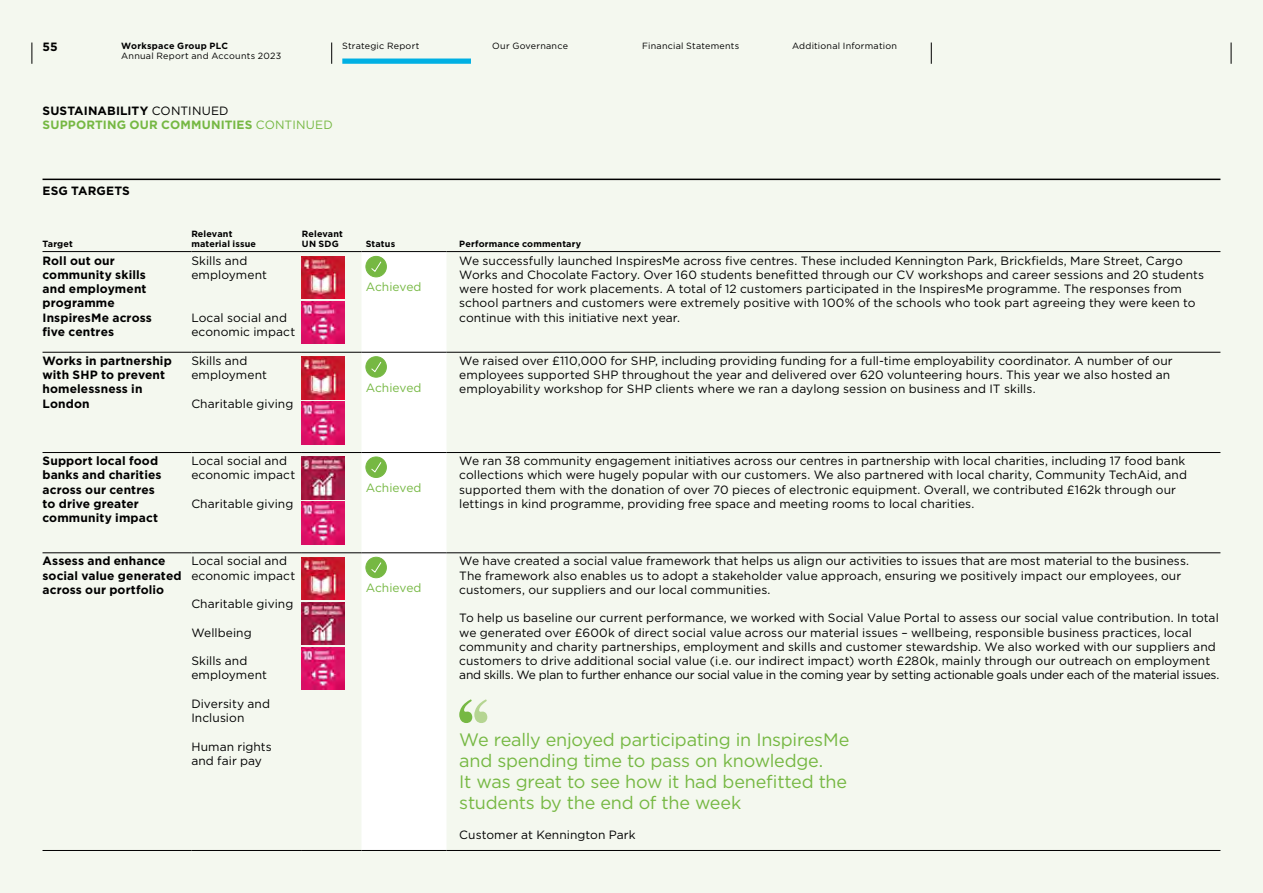
<style>
.page{position:relative;width:1263px;height:893px;background:#f4f8ef}
.page>*{position:absolute;margin:0;border:0;box-sizing:border-box;transform-origin:0 0}
.t1{font:18px/21px "Gotham";letter-spacing:-.015em;color:#76b843}
.t2{font:12px/14.2px "Gotham";letter-spacing:.005em;color:#000}
.t3{font:700 12px/14.2px "Gotham";letter-spacing:.01em;color:#000}
.t4{font:700 12px/14.2px "Gotham";letter-spacing:.015em;color:#76b843}
.t5{font:12px "Gotham";letter-spacing:.005em;color:#76b843}
.t6{font:9px "Gotham";letter-spacing:.025em;color:#000}
.t7{font:700 9px/10.5px "Gotham";letter-spacing:.02em;color:#000}
.s1{color:#000}
.s2{font-weight:400;color:#000}
.s3{font-weight:400}
</style>
<div class="page">
<hr style="left:43px;top:179px;width:1177px;height:1px;background:#000">
<div style="left:361px;top:252px;width:85px;height:597px;background:#fff"></div>
<hr style="left:43px;top:251px;width:148px;height:1px;background:#000">
<hr style="left:191px;top:251px;width:111px;height:1px;background:#000">
<hr style="left:302px;top:251px;width:59px;height:1px;background:#000">
<hr style="left:361px;top:251px;width:85px;height:1px;background:#000">
<hr style="left:446px;top:251px;width:774px;height:1px;background:#000">
<hr style="left:43px;top:352px;width:148px;height:1px;background:#000">
<hr style="left:191px;top:352px;width:111px;height:1px;background:#000">
<hr style="left:302px;top:352px;width:59px;height:1px;background:#000">
<hr style="left:361px;top:352px;width:85px;height:1px;background:#000">
<hr style="left:446px;top:352px;width:774px;height:1px;background:#000">
<hr style="left:43px;top:452px;width:148px;height:1px;background:#000">
<hr style="left:191px;top:452px;width:111px;height:1px;background:#000">
<hr style="left:302px;top:452px;width:59px;height:1px;background:#000">
<hr style="left:361px;top:452px;width:85px;height:1px;background:#000">
<hr style="left:446px;top:452px;width:774px;height:1px;background:#000">
<hr style="left:43px;top:553px;width:148px;height:1px;background:#000">
<hr style="left:191px;top:553px;width:111px;height:1px;background:#000">
<hr style="left:302px;top:553px;width:59px;height:1px;background:#000">
<hr style="left:361px;top:553px;width:85px;height:1px;background:#000">
<hr style="left:446px;top:553px;width:774px;height:1px;background:#000">
<hr style="left:43px;top:850px;width:148px;height:1px;background:#000">
<hr style="left:191px;top:850px;width:111px;height:1px;background:#000">
<hr style="left:302px;top:850px;width:59px;height:1px;background:#000">
<hr style="left:361px;top:850px;width:85px;height:1px;background:#000">
<hr style="left:446px;top:850px;width:774px;height:1px;background:#000">
<img style="left:302px;top:256px;width:42px;height:43px">
<img style="left:302px;top:301px;width:42px;height:43px">
<div style="left:366px;top:256px;width:20px;height:21px;background:#76b843;border-radius:50%"></div>
<div style="left:366px;top:256px;width:21px;height:21px;border:1px solid #76b843;border-radius:50%"></div>
<svg style="left:371px;top:261px;width:11px;height:11px"></svg>
<img style="left:302px;top:356px;width:42px;height:43px">
<img style="left:302px;top:401px;width:42px;height:43px">
<div style="left:366px;top:357px;width:20px;height:20px;background:#76b843;border-radius:50%"></div>
<div style="left:366px;top:356px;width:21px;height:21px;border:1px solid #76b843;border-radius:50%"></div>
<svg style="left:371px;top:362px;width:11px;height:10px"></svg>
<img style="left:302px;top:457px;width:42px;height:42px">
<img style="left:302px;top:502px;width:42px;height:42px">
<div style="left:366px;top:457px;width:20px;height:20px;background:#76b843;border-radius:50%"></div>
<div style="left:366px;top:457px;width:21px;height:21px;border:1px solid #76b843;border-radius:50%"></div>
<svg style="left:371px;top:462px;width:11px;height:11px"></svg>
<img style="left:302px;top:557px;width:42px;height:43px">
<img style="left:302px;top:602px;width:42px;height:43px">
<img style="left:302px;top:647px;width:42px;height:43px">
<div style="left:366px;top:557px;width:20px;height:21px;background:#76b843;border-radius:50%"></div>
<div style="left:366px;top:557px;width:21px;height:21px;border:1px solid #76b843;border-radius:50%"></div>
<svg style="left:371px;top:562px;width:11px;height:11px"></svg>
<svg style="left:459px;top:699px;width:28px;height:24px"></svg>
<svg style="left:32px;top:43px;width:1px;height:21px"></svg>
<svg style="left:331px;top:43px;width:1px;height:21px"></svg>
<svg style="left:931px;top:43px;width:1px;height:21px"></svg>
<svg style="left:1231px;top:43px;width:1px;height:21px"></svg>
<div style="left:342px;top:59px;width:129px;height:5px;background:#00b0e3"></div>
<p class="t3" style="left:43px;top:39px;width:17px">55</p>
<p class="t7" style="left:121px;top:40px;width:109px">Workspace Group PLC</p>
<p class="t6" style="left:121px;top:50px;width:162px">Annual Report and Accounts 2023</p>
<p class="t6" style="left:342px;top:40px;width:79px">Strategic Report</p>
<p class="t6" style="left:492px;top:40px;width:77px">Our Governance</p>
<p class="t6" style="left:642px;top:40px;width:99px">Financial Statements</p>
<p class="t6" style="left:792px;top:40px;width:106px">Additional Information</p>
<p class="t4" style="left:43px;top:103px;width:292px"><span class="s1">SUSTAINABILITY</span> <span class="s2">CONTINUED<br></span>SUPPORTING OUR COMMUNITIES <span class="s3">CONTINUED</span></p>
<p class="t3" style="left:43px;top:184px;width:89px">ESG TARGETS</p>
<p class="t7" style="left:43px;top:239px;width:32px">Target</p>
<p class="t7" style="left:191px;top:228px;width:66px">Relevant material issue</p>
<p class="t7" style="left:302px;top:228px;width:43px">Relevant<br>UN SDG</p>
<p class="t7" style="left:366px;top:239px;width:31px">Status</p>
<p class="t7" style="left:459px;top:239px;width:123px">Performance commentary</p>
<p class="t3" style="left:43px;top:253px;width:111px">Roll out our community skills and employment programme<br>InspiresMe across five centres</p>
<p class="t2" style="left:191px;top:253px;width:77px">Skills and employment</p>
<p class="t2" style="left:459px;top:253px;width:746px">We successfully launched InspiresMe across five centres. These included Kennington Park, Brickfields, Mare Street, Cargo Works and Chocolate Factory. Over 160 students benefitted through our CV workshops and career sessions and 20 students were hosted for work placements. A total of 12 customers participated in the InspiresMe programme. The responses from school partners and customers were extremely positive with 100% of the schools who took part agreeing they were keen to continue with this initiative next year.</p>
<p class="t5" style="left:366px;top:279px;width:57px">Achieved</p>
<p class="t2" style="left:191px;top:310px;width:105px">Local social and economic impact</p>
<p class="t3" style="left:43px;top:353px;width:131px">Works in partnership with SHP to prevent homelessness in<br>London</p>
<p class="t2" style="left:191px;top:353px;width:77px">Skills and employment</p>
<p class="t2" style="left:191px;top:396px;width:103px">Charitable giving</p>
<p class="t3" style="left:43px;top:454px;width:120px">Support local food banks and charities across our centres to drive greater community impact</p>
<p class="t2" style="left:191px;top:453px;width:105px">Local social and economic impact</p>
<p class="t2" style="left:191px;top:496px;width:103px">Charitable giving</p>
<p class="t3" style="left:43px;top:554px;width:141px">Assess and enhance social value generated across our portfolio</p>
<p class="t2" style="left:191px;top:554px;width:105px">Local social and economic impact</p>
<p class="t2" style="left:191px;top:597px;width:103px">Charitable giving</p>
<p class="t2" style="left:191px;top:625px;width:62px">Wellbeing</p>
<p class="t2" style="left:191px;top:654px;width:77px">Skills and employment</p>
<p class="t2" style="left:191px;top:696px;width:80px">Diversity and<br>Inclusion</p>
<p class="t2" style="left:191px;top:739px;width:82px">Human rights and fair pay</p>
<p class="t5" style="left:366px;top:380px;width:57px">Achieved</p>
<p class="t5" style="left:366px;top:480px;width:57px">Achieved</p>
<p class="t5" style="left:366px;top:580px;width:57px">Achieved</p>
<p class="t2" style="left:459px;top:353px;width:715px">We raised over £110,000 for SHP, including providing funding for a full-time employability coordinator. A number of our employees supported SHP throughout the year and delivered over 620 volunteering hours. This year we also hosted an employability workshop for SHP clients where we ran a daylong session on business and IT skills.</p>
<p class="t2" style="left:459px;top:454px;width:729px">We ran 38 community engagement initiatives across our centres in partnership with local charities, including 17 food bank collections which were hugely popular with our customers. We also partnered with local charity, Community TechAid, and supported them with the donation of over 70 pieces of electronic equipment. Overall, we contributed £162k through our lettings in kind programme, providing free space and meeting rooms to local charities.</p>
<p class="t2" style="left:459px;top:554px;width:731px">We have created a social value framework that helps us align our activities to issues that are most material to the business.<br>The framework also enables us to adopt a stakeholder value approach, ensuring we positively impact our employees, our customers, our suppliers and our local communities.</p>
<p class="t2" style="left:459px;top:611px;width:762px">To help us baseline our current performance, we worked with Social Value Portal to assess our social value contribution. In total we generated over £600k of direct social value across our material issues – wellbeing, responsible business practices, local community and charity partnerships, employment and skills and customer stewardship. We also worked with our suppliers and customers to drive additional social value (i.e. our indirect impact) worth £280k, mainly through our outreach on employment and skills. We plan to further enhance our social value in the coming year by setting actionable goals under each of the material issues.</p>
<h1 class="t1" style="left:459px;top:729px;width:392px">We really enjoyed participating in InspiresMe and spending time to pass on knowledge.<br>It was great to see how it had benefitted the students by the end of the week</h1>
<p class="t2" style="left:459px;top:827px;width:178px">Customer at Kennington Park</p>
</div>
